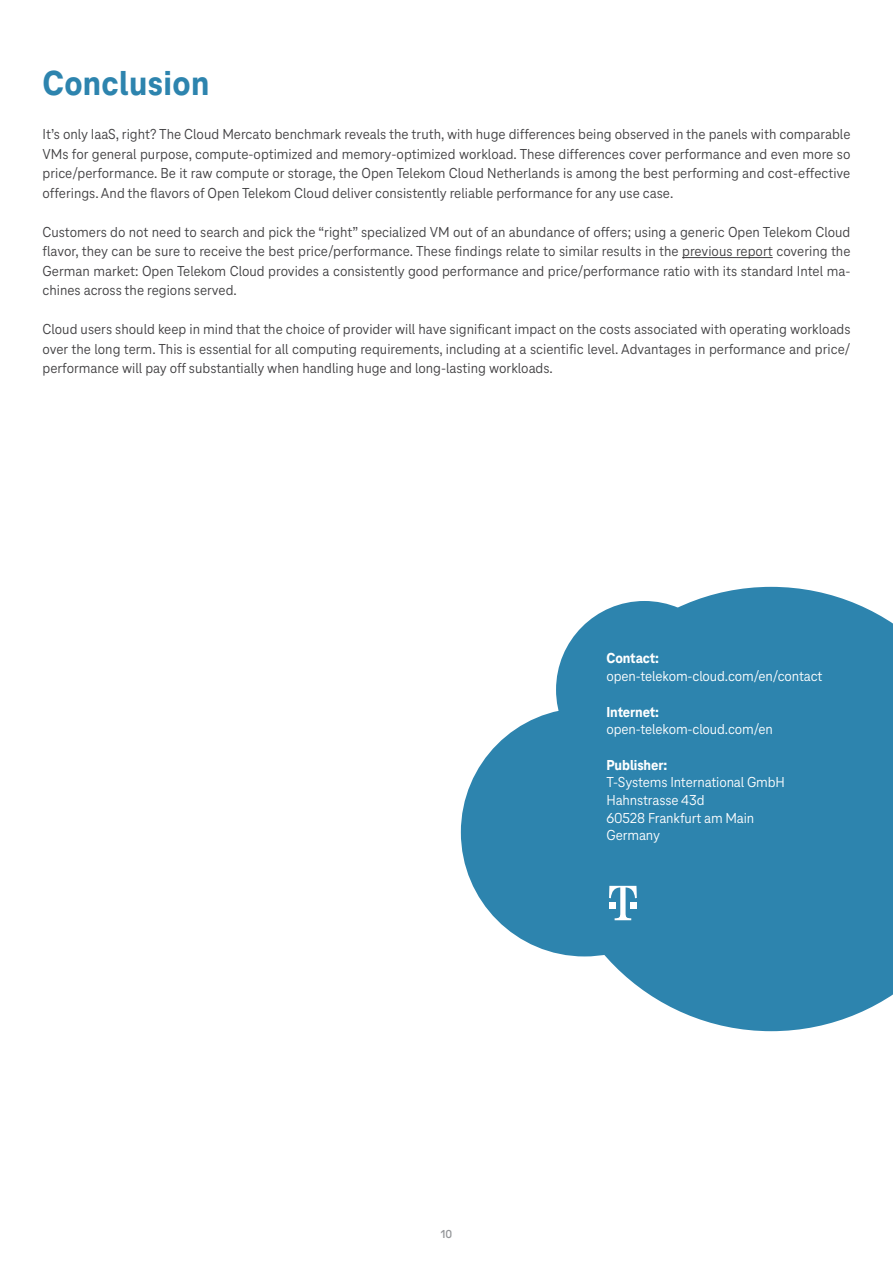
<style>
.page{position:relative;width:893px;height:1263px;background:#fff}
.page>*{position:absolute;margin:0;border:0;box-sizing:border-box;transform-origin:0 0}
.t1{font:800 36px "Tele Neo";letter-spacing:.01em;color:#2d84ae}
.t2{font:15px/19.5px "Tele Neo";color:#414042;text-align:justify}
.t3{font:15px/17.7px "Tele Neo";letter-spacing:-.01em;color:#fff}
.t4{font:800 15px "Tele Neo";letter-spacing:-.01em;color:#fff}
.t5{font:700 12px "Tele Neo";color:#939598}
</style>
<div class="page">
<svg style="left:550px;top:587px;width:343px;height:444px;fill:#2d84ae"></svg>
<div style="left:556px;top:601px;width:177px;height:177px;background:#2d84ae;border-radius:50%"></div>
<div style="left:461px;top:708px;width:247px;height:248px;background:#2d84ae;border-radius:50%"></div>
<hr style="left:682px;top:257px;width:91px;height:1px;background:#414042">
<svg style="left:609px;top:886px;width:28px;height:34px"></svg>
<div style="left:630px;top:902px;width:7px;height:7px;background:#fff"></div>
<h1 class="t1" style="left:43px;top:63px;width:168px">Conclusion</h1>
<p class="t2" style="left:43px;top:125px;width:809px">It’s only IaaS, right? The Cloud Mercato benchmark reveals the truth, with huge differences being observed in the panels with comparable VMs for general purpose, compute-optimized and memory-optimized workload. These differences cover performance and even more so price/performance. Be it raw compute or storage, the Open Telekom Cloud Netherlands is among the best performing and cost-effective offerings. And the flavors of Open Telekom Cloud deliver consistently reliable performance for any use case.</p>
<p class="t2" style="left:43px;top:222px;width:809px">Customers do not need to search and pick the “right” specialized VM out of an abundance of offers; using a generic Open Telekom Cloud flavor, they can be sure to receive the best price/performance. These findings relate to similar results in the previous report covering the German market: Open Telekom Cloud provides a consistently good performance and price/performance ratio with its standard Intel ma&shy;chines across the regions served.</p>
<p class="t2" style="left:43px;top:320px;width:809px">Cloud users should keep in mind that the choice of provider will have significant impact on the costs associated with operating workloads over the long term. This is essential for all computing requirements, including at a scientific level. Advantages in performance and price/ performance will pay off substantially when handling huge and long-lasting workloads.</p>
<p class="t5" style="left:441px;top:1228px;width:13px">10</p>
<p class="t4" style="left:606px;top:650px;width:54px">Contact:</p>
<p class="t3" style="left:606px;top:667px;width:217px">open-telekom-cloud.com/en/contact</p>
<p class="t4" style="left:606px;top:703px;width:54px">Internet:</p>
<p class="t3" style="left:606px;top:720px;width:168px">open-telekom-cloud.com/en</p>
<p class="t4" style="left:606px;top:756px;width:62px">Publisher:</p>
<p class="t3" style="left:606px;top:774px;width:180px">T-Systems International GmbH<br>Hahnstrasse 43d<br>60528 Frankfurt am Main<br>Germany</p>
</div>
